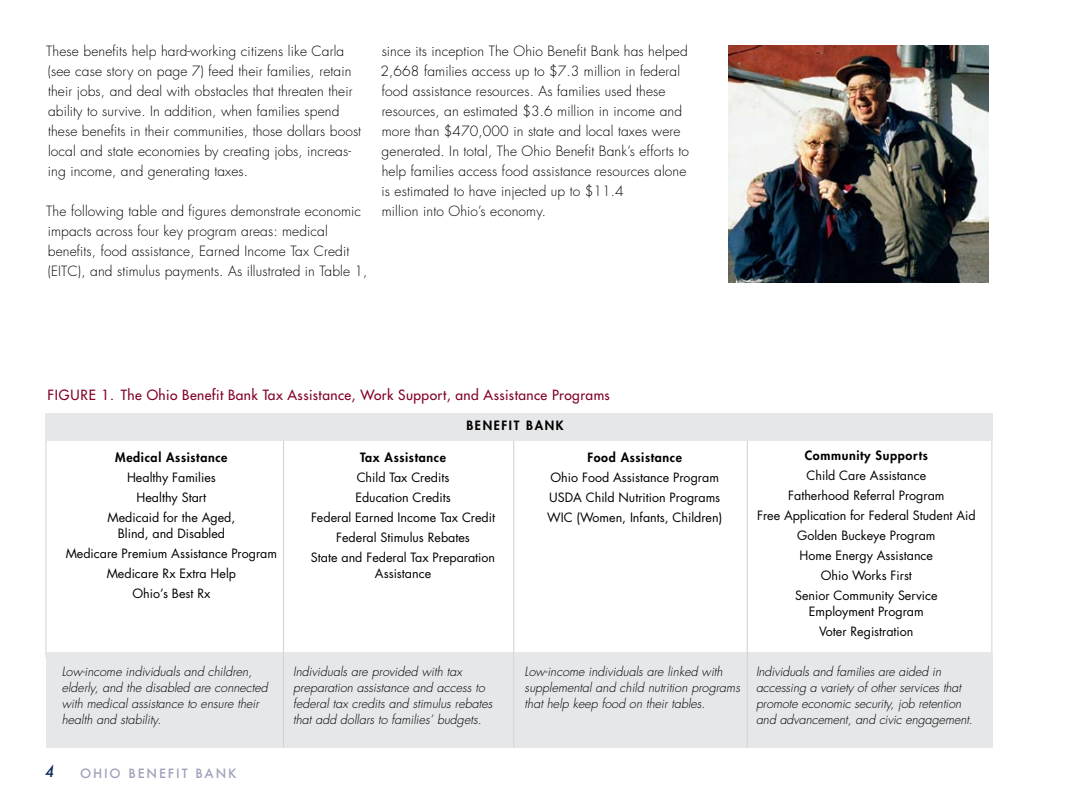
<style>
.page{position:relative;width:1080px;height:810px;background:#fff}
.page>*{position:absolute;margin:0;border:0;box-sizing:border-box;transform-origin:0 0}
.t1{font:italic 500 15px "Futura";color:#102a5e}
.t2{font:300 13.75px/20px "Futura Std";letter-spacing:.01em;color:#000}
.t3{font:500 13.75px "Futura Std";letter-spacing:.03em;color:#820024}
.t4{font:12.5px/20px "Futura Std";color:#000;text-align:center}
.t5{font:italic 300 12.5px/16.2px "Futura Std";color:#000}
.t6{font:800 12.5px "Futura Std";letter-spacing:.05em;color:#000}
.t7{font:500 12.5px "Futura";letter-spacing:.15em;color:#9fa1ba}
.t8{font:800 12.5px "Futura Std";letter-spacing:.13em;color:#000}
</style>
<div class="page">
<img style="left:728px;top:45px;width:260px;height:237px">
<div style="left:46px;top:652px;width:946px;height:96px;background:#e6e7e8"></div>
<hr style="left:283px;top:434px;width:1px;height:313px;background:#d1d3d4">
<hr style="left:513px;top:435px;width:1px;height:313px;background:#d1d3d4">
<hr style="left:747px;top:435px;width:1px;height:313px;background:#d1d3d4">
<div style="left:45px;top:413px;width:947px;height:28px;background:#e6e7e8"></div>
<p class="t2" style="left:46px;top:42px;width:316px">These benefits help hard-working citizens like Carla (see case story on page 7) feed their families, retain their jobs, and deal with obstacles that threaten their ability to survive. In addition, when families spend these benefits in their communities, those dollars boost local and state economies by creating jobs, increas&shy;ing income, and generating taxes.</p>
<p class="t2" style="left:46px;top:202px;width:323px">The following table and figures demonstrate economic impacts across four key program areas: medical benefits, food assistance, Earned Income Tax Credit (EITC), and stimulus payments. As illustrated in Table 1,</p>
<p class="t2" style="left:381px;top:42px;width:310px">since its inception The Ohio Benefit Bank has helped 2,668 families access up to $7.3 million in federal food assistance resources. As families used these resources, an estimated $3.6 million in income and more than $470,000 in state and local taxes were generated. In total, The Ohio Benefit Bank’s efforts to help families access food assistance resources alone is estimated to have injected up to $11.4<br>million into Ohio’s economy.</p>
<p class="t3" style="left:47px;top:386px;width:564px">Fi gure 1. The Ohio Benefit Bank Tax Assistance, Work Support, and Assistance Programs</p>
<p class="t6" style="left:115px;top:450px;width:114px">Medical Assistance</p>
<p class="t4" style="left:108px;top:468px;width:129px">Healthy Families<br>Healthy Start<br>Medicaid for the Aged,</p>
<p class="t4" style="left:66px;top:524px;width:213px">Blind, and Disabled<br>Medicare Premium Assistance Program<br>Medicare Rx Extra Help<br>Ohio’s Best Rx</p>
<p class="t8" style="left:466px;top:417px;width:99px">Benef it Bank</p>
<p class="t6" style="left:360px;top:450px;width:87px">Tax Assistance</p>
<p class="t4" style="left:311px;top:468px;width:186px">Child Tax Credits<br>Education Credits<br>Federal Earned Income Tax Credit<br>Federal Stimulus Rebates<br>State and Federal Tax Preparation</p>
<p class="t4" style="left:375px;top:564px;width:58px">Assistance</p>
<p class="t6" style="left:587px;top:450px;width:96px">Food Assistance</p>
<p class="t4" style="left:547px;top:468px;width:177px;text-align:left">Ohio Food Assistance Program<br>USDA Child Nutrition Programs<br>WIC (Women, Infants, Children)</p>
<p class="t6" style="left:805px;top:448px;width:125px">Community Supports</p>
<p class="t4" style="left:757px;top:466px;width:220px">Child Care Assistance<br>Fatherhood Referral Program<br>Free Application for Federal Student Aid<br>Golden Buckeye Program<br>Home Energy Assistance<br>Ohio Works First<br>Senior Community Service</p>
<p class="t4" style="left:809px;top:602px;width:116px">Employment Program<br>Voter Registration</p>
<p class="t5" style="left:62px;top:663px;width:208px">Low-income individuals and children, elderly, and the disabled are connected with medical assistance to ensure their health and stability.</p>
<p class="t5" style="left:293px;top:663px;width:201px">Individuals are provided with tax preparation assistance and access to federal tax credits and stimulus rebates that add dollars to families’ budgets.</p>
<p class="t5" style="left:525px;top:663px;width:217px">Low-income individuals are linked with supplemental and child nutrition programs that help keep food on their tables.</p>
<p class="t5" style="left:756px;top:663px;width:218px">Individuals and families are aided in accessing a variety of other services that promote economic security, job retention and advancement, and civic engagement.</p>
<p class="t1" style="left:45px;top:761px;width:11px">4</p>
<p class="t7" style="left:80px;top:765px;width:158px">OHIO BENEFIT BANK</p>
</div>
